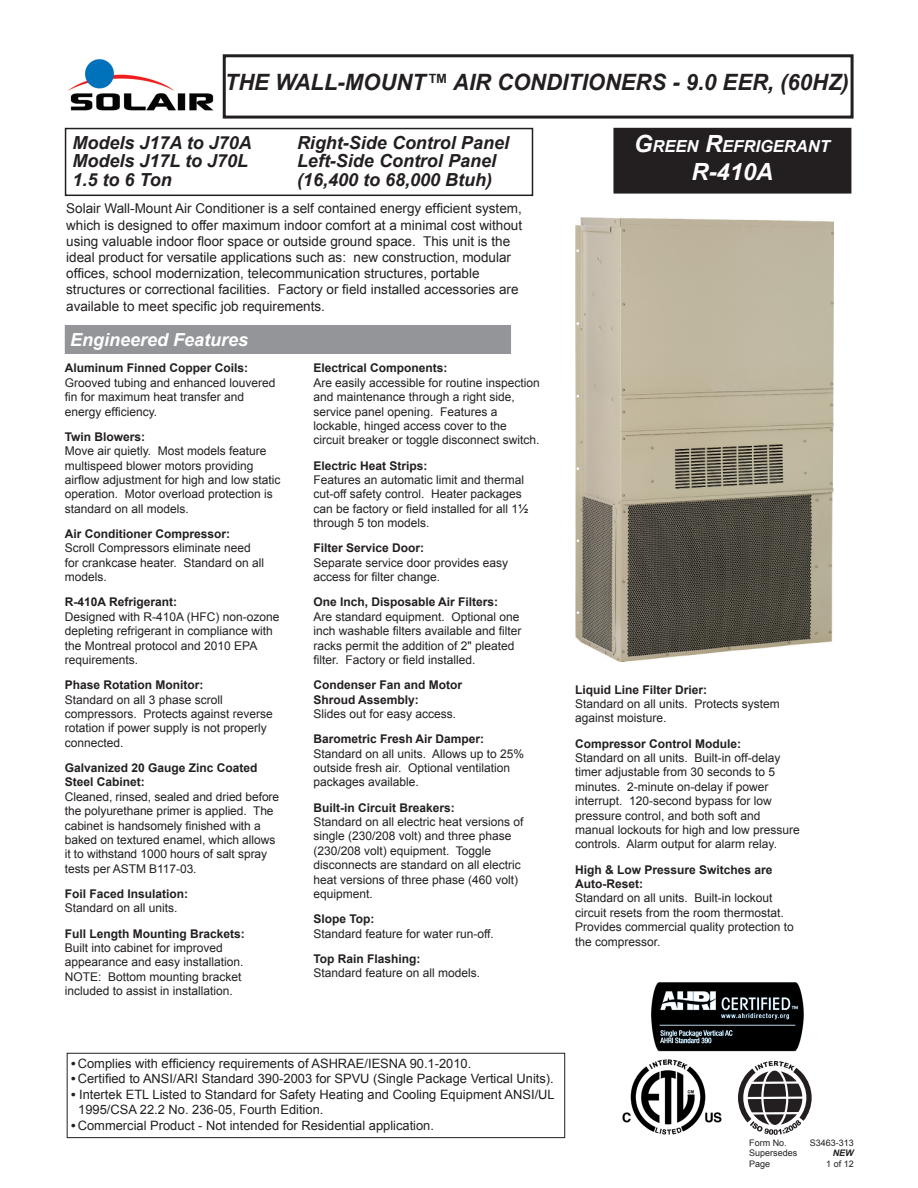
<style>
.page{position:relative;width:918px;height:1188px;background:#fff}
.page>*{position:absolute;margin:0;border:0;box-sizing:border-box;transform-origin:0 0}
.t1{font:italic 700 23.7px "Arial";color:#fff}
.t2{font:italic 700 22.5px "Arial";color:#231f20}
.t3{font:italic 700 18px "Arial";color:#231f20}
.t4{font:italic 700 18px "Arial";color:#fff}
.t5{font:italic 700 16.65px "Arial";color:#fff}
.t6{font:13.5px/16.2px "Arial";color:#231f20}
.t7{font:12.9px/15.5px "Arial";color:#231f20}
.t8{font:12px/14.4px "Arial";color:#231f20}
.t9{font:700 12px/14.4px "Arial";color:#231f20}
.t10{font:9px "Arial";color:#231f20}
.t11{font:italic 700 9px "Arial";color:#231f20}
.s1{font-weight:700}
.s2{font-weight:400}
.s3{color:#000}
.s4{font-size:23.7px}
</style>
<div class="page">
<svg style="left:738px;top:1061px;width:74px;height:74px"></svg>
<img style="left:650px;top:982px;width:154px;height:70px">
<div style="left:223px;top:54px;width:631px;height:65px;border:3px solid #231f20"></div>
<div style="left:614px;top:129px;width:237px;height:64px;background:#231f20"></div>
<div style="left:613px;top:128px;width:238px;height:66px;border:2px solid #231f20"></div>
<div style="left:65px;top:128px;width:468px;height:68px;border:2px solid #231f20"></div>
<div style="left:65px;top:325px;width:446px;height:29px;background:#939598"></div>
<img style="left:622px;top:1059px;width:100px;height:76px">
<img style="left:68px;top:59px;width:146px;height:52px">
<img style="left:575px;top:217px;width:259px;height:445px">
<div style="left:67px;top:1053px;width:498px;height:85px;border:1px solid #231f20"></div>
<p class="t2" style="left:225px;top:67px;width:625px">THE WALL-MOUNT™ AIR CONDITIONERS - 9.0 EER, (60HZ)</p>
<p class="t3" style="left:73px;top:130px;width:181px">Models J17A to J70A</p>
<p class="t3" style="left:297px;top:130px;width:214px">Right-Side Control Panel</p>
<p class="t3" style="left:73px;top:149px;width:177px">Models J17L to J70L</p>
<p class="t3" style="left:297px;top:149px;width:201px">Left-Side Control Panel</p>
<p class="t3" style="left:73px;top:168px;width:101px">1.5 to 6 Ton</p>
<p class="t3" style="left:297px;top:168px;width:197px">(16,400 to 68,000 Btuh)</p>
<p class="t6" style="left:66px;top:201px;width:457px">Solair Wall-Mount Air Conditioner is a self contained energy efficient system, which is designed to offer maximum indoor comfort at a minimal cost without using valuable indoor floor space or outside ground space. This unit is the ideal product for versatile applications such as: new construction, modular offices, school modernization, telecommunication structures, portable structures or correctional facilities. Factory or field installed accessories are available to meet specific job requirements.</p>
<p class="t4" style="left:70px;top:327px;width:180px">Engineered Features</p>
<p class="t8" style="left:65px;top:361px;width:212px"><span class="s1">Aluminum Finned Copper Coils:<br></span>Grooved tubing and enhanced louvered fin for maximum heat transfer and energy efficiency.</p>
<p class="t8" style="left:65px;top:429px;width:217px"><span class="s1">Twin Blowers:<br></span>Move air quietly. Most models feature multispeed blower motors providing airflow adjustment for high and low static operation. Motor overload protection is standard on all models.</p>
<p class="t8" style="left:65px;top:527px;width:201px"><span class="s1">Air Conditioner Compressor:<br></span>Scroll Compressors eliminate need for crankcase heater. Standard on all models.</p>
<p class="t8" style="left:65px;top:595px;width:216px"><span class="s1">R-410A Refrigerant:<br></span>Designed with R-410A (HFC) non-ozone depleting refrigerant in compliance with the Montreal protocol and 2010 EPA requirements.</p>
<p class="t8" style="left:65px;top:678px;width:210px"><span class="s1">Phase Rotation Monitor:<br></span>Standard on all 3 phase scroll compressors. Protects against reverse rotation if power supply is not properly connected.</p>
<p class="t8" style="left:65px;top:761px;width:216px"><span class="s1">Galvanized 20 Gauge Zinc Coated Steel Cabinet:<br></span>Cleaned, rinsed, sealed and dried before the polyurethane primer is applied. The cabinet is handsomely finished with a baked on textured enamel, which allows it to withstand 1000 hours of salt spray tests per ASTM B117-03.</p>
<p class="t9" style="left:65px;top:887px;width:125px">Foil Faced Insulation:<br><span class="s2">Standard on all units.</span></p>
<p class="t8" style="left:65px;top:926px;width:182px"><span class="s1">Full Length Mounting Brackets:<br></span>Built into cabinet for improved appearance and easy installation.<br>NOTE: Bottom mounting bracket included to assist in installation.</p>
<p class="t8" style="left:313px;top:361px;width:228px"><span class="s1">Electrical Components:<br></span>Are easily accessible for routine inspection and maintenance through a right side, service panel opening. Features a lockable, hinged access cover to the circuit breaker or toggle disconnect switch.</p>
<p class="t8" style="left:313px;top:458px;width:216px"><span class="s1">Electric Heat Strips:<br></span>Features an automatic limit and thermal cut-off safety control. Heater packages can be factory or field installed for all 1<span class="s3">½ </span>through 5 ton models.</p>
<p class="t8" style="left:313px;top:541px;width:196px"><span class="s1">Filter Service Door:<br></span>Separate service door provides easy access for filter change.</p>
<p class="t8" style="left:313px;top:595px;width:210px"><span class="s1">One Inch, Disposable Air Filters:<br></span>Are standard equipment. Optional one inch washable filters available and filter racks permit the addition of 2" pleated filter. Factory or field installed.</p>
<p class="t9" style="left:313px;top:678px;width:150px">Condenser Fan and Motor<br>Shroud Assembly:<br><span class="s2">Slides out for easy access.</span></p>
<p class="t8" style="left:313px;top:732px;width:212px"><span class="s1">Barometric Fresh Air Damper:<br></span>Standard on all units. Allows up to 25% outside fresh air. Optional ventilation packages available.</p>
<p class="t8" style="left:313px;top:800px;width:212px"><span class="s1">Built-in Circuit Breakers:<br></span>Standard on all electric heat versions of single (230/208 volt) and three phase (230/208 volt) equipment. Toggle disconnects are standard on all electric heat versions of three phase (460 volt) equipment.</p>
<p class="t8" style="left:313px;top:912px;width:182px"><span class="s1">Slope Top:<br></span>Standard feature for water run-off.</p>
<p class="t8" style="left:313px;top:952px;width:168px"><span class="s1">Top Rain Flashing:<br></span>Standard feature on all models.</p>
<p class="t5" style="left:634px;top:135px;width:198px"><span class="s4">G</span>REEN <span class="s4">R</span>EFRIGERANT</p>
<p class="t1" style="left:692px;top:156px;width:82px">R-410A</p>
<p class="t8" style="left:575px;top:682px;width:206px"><span class="s1">Liquid Line Filter Drier:<br></span>Standard on all units. Protects system against moisture.</p>
<p class="t8" style="left:575px;top:736px;width:226px"><span class="s1">Compressor Control Module:<br></span>Standard on all units. Built-in off-delay timer adjustable from 30 seconds to 5 minutes. 2-minute on-delay if power interrupt. 120-second bypass for low pressure control, and both soft and manual lockouts for high and low pressure controls. Alarm output for alarm relay.</p>
<p class="t8" style="left:575px;top:862px;width:220px"><span class="s1">High &amp; Low Pressure Switches are<br>Auto-Reset:<br></span>Standard on all units. Built-in lockout circuit resets from the room thermostat.<br>Provides commercial quality protection to the compressor.</p>
<p class="t7" style="left:71px;top:1056px;width:402px"><span class="s1">•</span> Complies with efficiency requirements of ASHRAE/IESNA 90.1-2010.</p>
<p class="t7" style="left:71px;top:1071px;width:484px"><span class="s1">•</span> Certified to ANSI/ARI Standard 390-2003 for SPVU (Single Package Vertical Units).</p>
<p class="t7" style="left:78px;top:1087px;width:478px;text-indent:-7px"><span class="s1">•</span> Intertek ETL Listed to Standard for Safety Heating and Cooling Equipment ANSI/UL<br>1995/CSA 22.2 No. 236-05, Fourth Edition.</p>
<p class="t7" style="left:71px;top:1118px;width:365px"><span class="s1">•</span> Commercial Product - Not intended for Residential application.</p>
<p class="t10" style="left:749px;top:1137px;width:39px">Form No.</p>
<p class="t10" style="left:810px;top:1137px;width:46px">S3463-313</p>
<p class="t10" style="left:749px;top:1147px;width:50px">Supersedes</p>
<p class="t11" style="left:833px;top:1147px;width:22px">NEW</p>
<p class="t10" style="left:749px;top:1158px;width:23px">Page</p>
<p class="t10" style="left:826px;top:1158px;width:29px">1 of 12</p>
</div>
